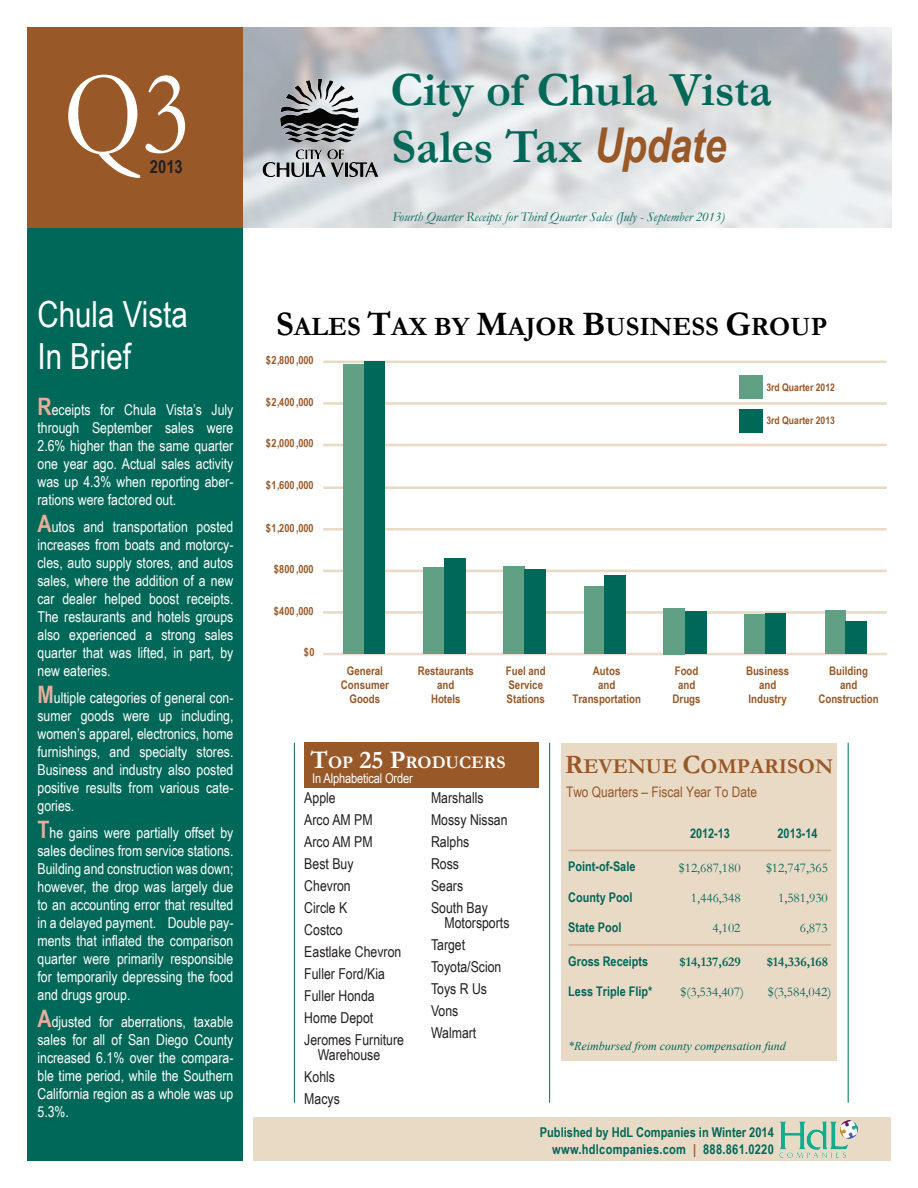
<style>
.page{position:relative;width:918px;height:1188px;background:#fff}
.page>*{position:absolute;margin:0;border:0;box-sizing:border-box;transform-origin:0 0}
.t1{font:120px "Garamond";color:#fff;scale:.86 1}
.t2{font:700 48px "Garamond";letter-spacing:-.005em;color:#006858}
.t3{font:36px "Arial Narrow";color:#fff}
.t4{font:700 26.7px "Garamond";color:#000}
.t5{font:700 21.3px "Garamond";color:#985828}
.t6{font:700 18px "Arial Narrow";color:#231f20}
.t7{font:700 17.85px "Garamond";color:#fff}
.t8{font:15px/18px "Arial Narrow";color:#fff;text-align:justify}
.t9{font:15px/15px "Arial Narrow";color:#231f20}
.t10{font:14.55px "Arial Narrow";color:#985828}
.t11{font:italic 13.5px "Garamond";color:#006858}
.t12{font:700 13.5px "Arial Narrow";color:#006858}
.t13{font:700 13.5px "Arial Narrow";letter-spacing:.02em;color:#006858}
.Notes_Body_no_space{font:13.5px "Arial Narrow";letter-spacing:-.01em;color:#fff}
.t14{font:13.35px "Garamond";color:#006858}
.t15{font:700 13.35px "Arial Narrow";color:#006858}
.t16{font:700 13.35px "Garamond";color:#006858}
.t17{font:italic 12px "Times New Roman";color:#006858}
.t18{font:700 11.85px/14.4px "Arial Narrow";color:#985828;text-align:center}
.t19{font:700 11.25px "Arial Narrow";color:#985828}
.t20{font:700 10.5px "Arial Narrow";color:#985828}
.s1{font-weight:700;font-size:24px;color:#e6ae9b}
.s2{font-family:"Arial Narrow";font-style:italic;color:#985828}
.s3{font-size:34.65px}
.s4{font-size:25.5px}
.s5{font-size:26.7px}
.s6{color:#985828}
</style>
<div class="page">
<div style="left:27px;top:225px;width:216px;height:936px;background:#006858"></div>
<div style="left:254px;top:1118px;width:637px;height:43px;background:#e9dac6"></div>
<div style="left:27px;top:27px;width:216px;height:201px;background:#985828"></div>
<img style="left:779px;top:1120px;width:78px;height:37px">
<hr style="left:848px;top:743px;width:1px;height:360px;background:#006858">
<hr style="left:549px;top:743px;width:1px;height:360px;background:#006858">
<hr style="left:294px;top:743px;width:1px;height:360px;background:#006858">
<div style="left:304px;top:743px;width:235px;height:45px;background:#985828"></div>
<img style="left:263px;top:48px;width:115px;height:161px">
<hr style="left:324px;top:611px;width:562px;height:3px;background:#e9dac6">
<hr style="left:324px;top:570px;width:562px;height:2px;background:#e9dac6">
<hr style="left:324px;top:528px;width:562px;height:3px;background:#e9dac6">
<hr style="left:324px;top:486px;width:562px;height:3px;background:#e9dac6">
<hr style="left:324px;top:444px;width:562px;height:2px;background:#e9dac6">
<hr style="left:324px;top:402px;width:562px;height:3px;background:#e9dac6">
<hr style="left:324px;top:361px;width:562px;height:2px;background:#e9dac6">
<hr style="left:324px;top:653px;width:562px;height:2px;background:#edddd1">
<div style="left:343px;top:364px;width:21px;height:290px;background:#60a084"></div>
<div style="left:424px;top:568px;width:20px;height:86px;background:#60a084"></div>
<div style="left:503px;top:566px;width:22px;height:88px;background:#60a084"></div>
<div style="left:584px;top:587px;width:20px;height:67px;background:#60a084"></div>
<div style="left:664px;top:608px;width:21px;height:46px;background:#60a084"></div>
<div style="left:745px;top:615px;width:21px;height:39px;background:#60a084"></div>
<div style="left:825px;top:610px;width:20px;height:44px;background:#60a084"></div>
<div style="left:364px;top:362px;width:21px;height:292px;background:#006858"></div>
<div style="left:444px;top:559px;width:21px;height:95px;background:#006858"></div>
<div style="left:525px;top:570px;width:21px;height:84px;background:#006858"></div>
<div style="left:604px;top:575px;width:22px;height:79px;background:#006858"></div>
<div style="left:685px;top:611px;width:21px;height:43px;background:#006858"></div>
<div style="left:766px;top:614px;width:20px;height:40px;background:#006858"></div>
<div style="left:845px;top:621px;width:22px;height:33px;background:#006858"></div>
<div style="left:740px;top:375px;width:23px;height:24px;background:#60a084"></div>
<div style="left:740px;top:409px;width:23px;height:24px;background:#006858"></div>
<div style="left:562px;top:743px;width:275px;height:318px;background:#e9dac6"></div>
<hr style="left:568px;top:850px;width:263px;height:1px;background:#d3b098">
<hr style="left:568px;top:944px;width:263px;height:2px;background:#d3b098">
<p class="t1" style="left:63px;top:33px;width:148px">Q3</p>
<p class="t6" style="left:150px;top:153px;width:34px">2013</p>
<p class="t3" style="left:37px;top:288px;width:152px">Chula Vista</p>
<p class="t3" style="left:37px;top:330px;width:95px">In Brief</p>
<p class="t8" style="left:37px;top:400px;width:197px"><span class="s1">R</span>eceipts for Chula Vista’s July through September sales were 2.6% higher than the same quarter one year ago. Actual sales activity was up 4.3% when reporting aber&shy;rations were factored out.</p>
<p class="t8" style="left:37px;top:517px;width:197px"><span class="s1">A</span>utos and transportation posted increases from boats and motorcy&shy;cles, auto supply stores, and autos sales, where the addition of a new car dealer helped boost receipts.<br>The restaurants and hotels groups also experienced a strong sales quarter that was lifted, in part, by new eateries.</p>
<p class="t8" style="left:37px;top:688px;width:197px"><span class="s1">M</span>ultiple categories of general con&shy;sumer goods were up including, women’s apparel, electronics, home furnishings, and specialty stores.<br>Business and industry also posted positive results from various cate&shy;gories.</p>
<p class="t8" style="left:37px;top:823px;width:197px"><span class="s1">T</span>he gains were partially offset by sales declines from service stations.<br>Building and construction was down; however, the drop was largely due to an accounting error that resulted in a delayed payment. Double pay&shy;ments that inflated the comparison quarter were primarily responsible for temporarily depressing the food and drugs group.</p>
<p class="t8" style="left:37px;top:1012px;width:197px"><span class="s1">A</span>djusted for aberrations, taxable sales for all of San Diego County increased 6.1% over the compara&shy;ble time period, while the Southern California region as a whole was up 5.3%.</p>
<p class="t2" style="left:391px;top:57px;width:383px">City of Chula Vista</p>
<p class="t2" style="left:391px;top:115px;width:336px">Sales Tax <span class="s2">Update</span></p>
<p class="t11" style="left:392px;top:207px;width:334px">Fourth Quarter Receipts for Third Quarter Sales (July - September 2013)</p>
<p class="t4" style="left:276px;top:308px;width:553px"><span class="s3">S</span>ALES <span class="s3">T</span>AX BY <span class="s3">M</span>AJOR <span class="s3">B</span>USINESS <span class="s3">G</span>ROUP</p>
<p class="t19" style="left:266px;top:352px;width:49px">$2,800 ,000</p>
<p class="t19" style="left:266px;top:393px;width:49px">$2,400 ,000</p>
<p class="t19" style="left:266px;top:435px;width:49px">$2,000 ,000</p>
<p class="t19" style="left:266px;top:476px;width:49px">$1,600 ,000</p>
<p class="t19" style="left:266px;top:519px;width:49px">$1,200 ,000</p>
<p class="t19" style="left:274px;top:561px;width:42px">$800 ,000</p>
<p class="t19" style="left:274px;top:602px;width:42px">$400 ,000</p>
<p class="t19" style="left:304px;top:644px;width:12px">$0</p>
<p class="t18" style="left:341px;top:663px;width:50px">General<br>Consumer<br>Goods</p>
<p class="t18" style="left:418px;top:663px;width:58px">Restaurants and<br>Hotels</p>
<p class="t18" style="left:506px;top:663px;width:41px;text-align:left">Fuel and<br>Service<br>Stations</p>
<p class="t7" style="left:310px;top:750px;width:196px"><span class="s4">T</span>op <span class="s4">25 P</span>roducers</p>
<p class="t9" style="left:304px;top:790px;width:33px">Apple</p>
<p class="t9" style="left:304px;top:812px;width:70px">Arco AM PM</p>
<p class="t9" style="left:304px;top:834px;width:70px">Arco AM PM</p>
<p class="t9" style="left:304px;top:856px;width:51px">Best Buy</p>
<p class="t9" style="left:304px;top:878px;width:48px">Chevron</p>
<p class="t9" style="left:304px;top:900px;width:45px">Circle K</p>
<p class="t9" style="left:304px;top:922px;width:40px">Costco</p>
<p class="t9" style="left:304px;top:944px;width:99px">Eastlake Chevron</p>
<p class="t9" style="left:304px;top:966px;width:82px">Fuller Ford/Kia</p>
<p class="t9" style="left:304px;top:988px;width:72px">Fuller Honda</p>
<p class="t9" style="left:304px;top:1010px;width:71px">Home Depot</p>
<p class="t9" style="left:318px;top:1032px;width:88px;text-indent:-14px">Jeromes Furniture<br>Warehouse</p>
<p class="t9" style="left:304px;top:1069px;width:32px">Kohls</p>
<p class="t9" style="left:304px;top:1091px;width:37px">Macys</p>
<p class="Notes_Body_no_space" style="left:312px;top:768px;width:102px">In Alphabetical Order</p>
<p class="t9" style="left:431px;top:790px;width:54px">Marshalls</p>
<p class="t9" style="left:431px;top:812px;width:78px">Mossy Nissan</p>
<p class="t9" style="left:431px;top:834px;width:40px">Ralphs</p>
<p class="t9" style="left:431px;top:856px;width:30px">Ross</p>
<p class="t9" style="left:431px;top:878px;width:34px">Sears</p>
<p class="t9" style="left:445px;top:900px;width:66px;text-indent:-14px">South Bay<br>Motorsports</p>
<p class="t9" style="left:431px;top:937px;width:36px">Target</p>
<p class="t9" style="left:431px;top:959px;width:72px">Toyota/Scion</p>
<p class="t9" style="left:431px;top:981px;width:58px">Toys R Us</p>
<p class="t9" style="left:431px;top:1003px;width:29px">Vons</p>
<p class="t9" style="left:431px;top:1025px;width:47px">Walmart</p>
<p class="t20" style="left:766px;top:379px;width:70px">3rd Quarter 2012</p>
<p class="t20" style="left:766px;top:412px;width:70px">3rd Quarter 2013</p>
<p class="t18" style="left:573px;top:663px;width:70px">Autos<br>and<br>Transportation</p>
<p class="t18" style="left:673px;top:663px;width:30px">Food and<br>Drugs</p>
<p class="t18" style="left:746px;top:663px;width:45px">Business and<br>Industry</p>
<p class="t18" style="left:818px;top:663px;width:62px">Building<br>and<br>Construction</p>
<p class="t5" style="left:565px;top:751px;width:270px"><span class="s5">R</span>EVENUE <span class="s5">C</span>OMPARISON</p>
<p class="t10" style="left:566px;top:781px;width:192px">Two Quarters – Fiscal Year To Date</p>
<p class="t15" style="left:568px;top:856px;width:69px">Point-of-Sale</p>
<p class="t15" style="left:568px;top:887px;width:66px">County Pool</p>
<p class="t15" style="left:568px;top:917px;width:55px">State Pool</p>
<p class="t15" style="left:568px;top:951px;width:81px">Gross Receipts</p>
<p class="t15" style="left:568px;top:981px;width:86px">Less Triple Flip*</p>
<p class="t15" style="left:690px;top:823px;width:41px">2012-13</p>
<p class="t15" style="left:778px;top:823px;width:41px">2013-14</p>
<p class="t14" style="left:679px;top:858px;width:63px">$12,687,180</p>
<p class="t14" style="left:766px;top:858px;width:63px">$12,747,365</p>
<p class="t14" style="left:691px;top:889px;width:51px">1,446,348</p>
<p class="t14" style="left:778px;top:889px;width:51px">1,581,930</p>
<p class="t14" style="left:713px;top:919px;width:29px">4,102</p>
<p class="t14" style="left:800px;top:919px;width:29px">6,873</p>
<p class="t16" style="left:679px;top:953px;width:63px">$14,137,629</p>
<p class="t16" style="left:767px;top:953px;width:63px">$14,336,168</p>
<p class="t14" style="left:681px;top:983px;width:65px">$(3,534,407)</p>
<p class="t14" style="left:768px;top:983px;width:65px">$(3,584,042)</p>
<p class="t17" style="left:568px;top:1038px;width:219px">*Reimbursed from county compensation fund</p>
<p class="t12" style="left:540px;top:1122px;width:236px">Published by HdL Companies in Winter 2014</p>
<p class="t13" style="left:552px;top:1139px;width:223px">www.hdlcompanies.com <span class="s6">|</span> 888.861.0220</p>
</div>
